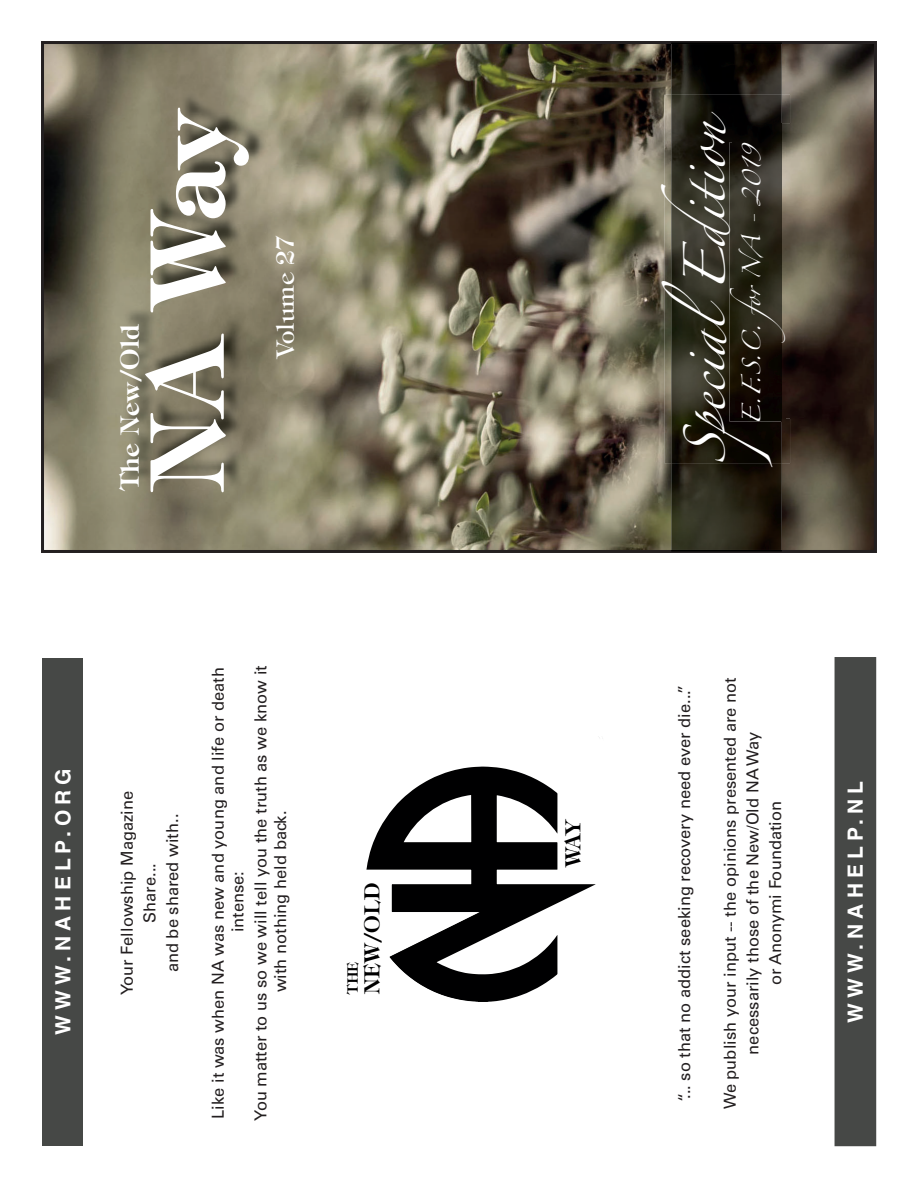
<style>
.page{position:relative;width:918px;height:1188px;background:#fff}
.page>*{position:absolute;margin:0;border:0;box-sizing:border-box;transform-origin:0 0}
.t1{font:600 102.45px "Tiffany";color:#fff}
.t2{font:37.5px "Zapfino";color:#fff}
.t3{font:600 25.5px "Tiffany";color:#fff}
.t4{font:24px "Tiffany Std";color:#fff}
.t5{font:700 21px "Helvetica LT Std";letter-spacing:.24em;color:#fff}
.t6{font:600 21px "Tiffany";letter-spacing:-.005em;color:#000001}
.t7{font:16.5px/22.8px "Univers LT Std";color:#231f20;text-align:center}
.t8{font:16.5px "Zapfino";color:#fff}
.t9{font:600 14.4px "Tiffany";color:#000001}
.s1{color:#fbfbfb}
.s2{color:#efeff0}
.s3{color:#fefefe}
</style>
<div class="page">
<svg style="left:41px;top:41px;width:836px;height:512px;background:#736c57"></svg>
<img style="left:671px;top:43px;width:111px;height:508px">
<img style="left:122px;top:90px;width:145px;height:399px">
<img style="left:790px;top:124px;width:14px;height:295px">
<img style="left:664px;top:95px;width:126px;height:368px">
<img style="left:671px;top:95px;width:111px;height:368px">
<img style="left:732px;top:124px;width:50px;height:18px">
<img style="left:730px;top:142px;width:52px;height:280px">
<img style="left:732px;top:142px;width:53px;height:277px">
<div style="left:835px;top:658px;width:40px;height:487px;background:#464846"></div>
<div style="left:835px;top:657px;width:41px;height:489px;border:2px solid #464846"></div>
<div style="left:43px;top:658px;width:40px;height:487px;background:#464846"></div>
<svg style="left:367px;top:767px;width:229px;height:235px"></svg>
<svg style="left:367px;top:868px;width:112px;height:134px"></svg>
<svg style="left:404px;top:795px;width:67px;height:47px"></svg>
<h1 class="t1" style="left:146px;top:491px;width:380px;rotate:-90deg">NA Way</h1>
<h3 class="t3" style="left:120px;top:490px;width:167px;rotate:-90deg">The New/Old</h3>
<h3 class="t4" style="left:272px;top:358px;width:124px;rotate:-90deg">Volume 27</h3>
<p class="t5" style="left:55px;top:1035px;width:268px;rotate:-90deg">WWW.NAHELP.ORG</p>
<p class="t7" style="left:116px;top:995px;width:206px;rotate:-90deg">Your Fellowship Magazine<br>Share...<br>and be shared with..</p>
<p class="t7" style="left:209px;top:932px;width:267px;line-height:19.8px;text-align:left;text-indent:-187px;rotate:-90deg">Like it was when NA was new and young and life or death intense:</p>
<p class="t7" style="left:251px;top:992px;width:329px;line-height:19.8px;text-align:left;text-indent:-128px;rotate:-90deg">You matter to us so we will tell you the truth as we know it with nothing held back.</p>
<p class="t6" style="left:364px;top:994px;width:113px;rotate:-90deg">NEW/OLD</p>
<p class="t9" style="left:347px;top:994px;width:34px;rotate:-90deg">THE</p>
<h2 class="t2" style="left:690px;top:464px;width:354px;rotate:-90deg">SpecialEdition</h2>
<p class="t8" style="left:745px;top:425px;width:286px;rotate:-90deg">E. F. <span class="s1">S.</span> C. for <span class="s2">N</span>A - <span class="s1">20</span><span class="s3">19</span></p>
<p class="t6" style="left:565px;top:867px;width:51px;rotate:-90deg">WAY</p>
<p class="t7" style="left:674px;top:1102px;width:418px;rotate:-90deg">“... so that no addict seeking recovery need ever die...”</p>
<p class="t7" style="left:719px;top:1109px;width:433px;rotate:-90deg">We publish your input -- the opinions presented are not necessarily those of the New/Old NA Way<br>or Anonymi Foundation</p>
<p class="t5" style="left:848px;top:1023px;width:243px;rotate:-90deg">WWW.NAHELP.NL</p>
</div>
